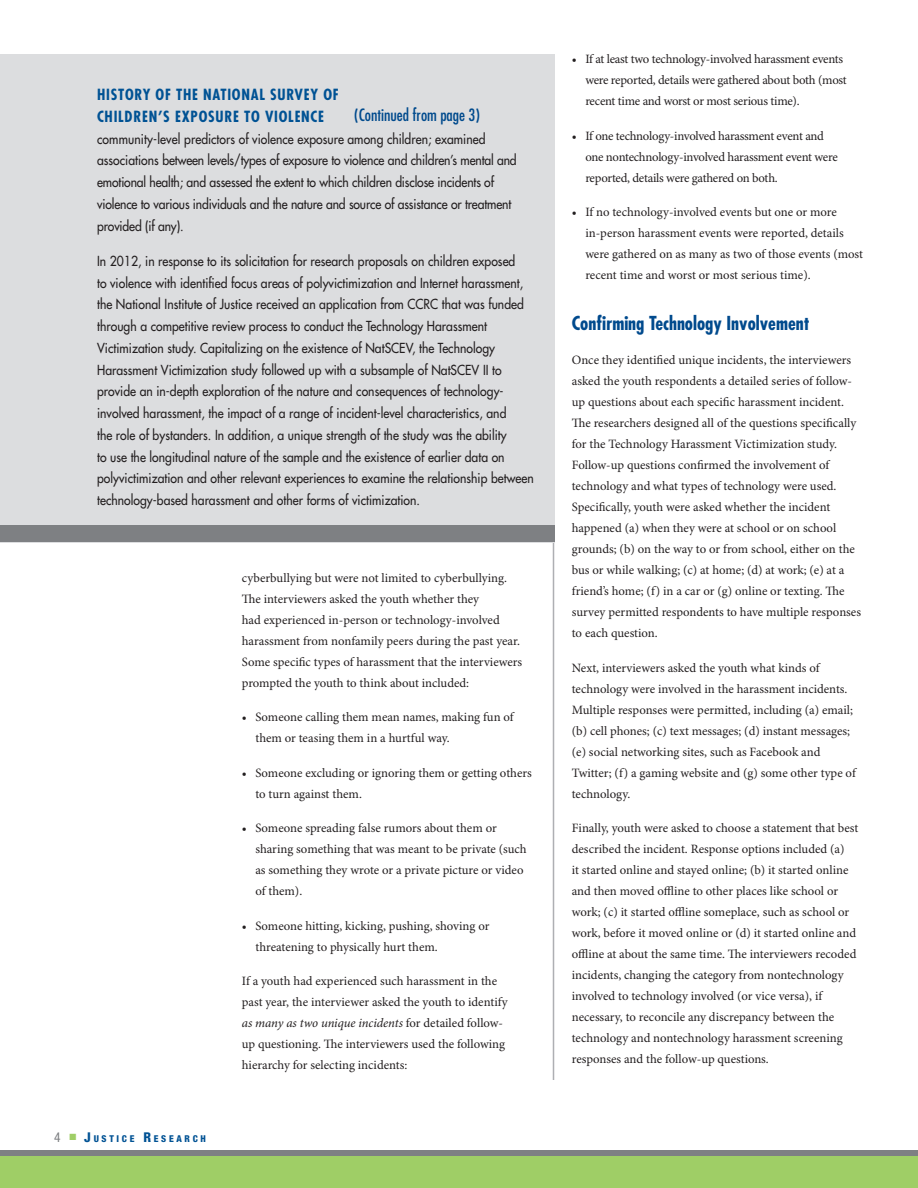
<style>
.page{position:relative;width:918px;height:1188px;background:#fff}
.page>*{position:absolute;margin:0;border:0;box-sizing:border-box;transform-origin:0 0}
.L2_head{font:700 condensed 18.75px "Futura Std";color:#004a8d}
.t1{font:condensed 16.5px "Futura Std";color:#004a8d}
.t2{font:700 condensed 15px/21.8px "Futura Std";letter-spacing:.05em;color:#005294}
.t3{font:500 13.5px/21.8px "Futura Std";letter-spacing:.005em;color:#231f20;scale:.9 1}
.body_text{font:12.75px/21px "Minion Pro";letter-spacing:-.005em;color:#231f20}
.body_text-2{font:12.75px/21px "Minion Pro";letter-spacing:-.025em;color:#231f20}
.t4{font:800 condensed 9.45px "Helvetica Neue LT Std";letter-spacing:.285em;color:#005294}
.s1{font-weight:400;font-size:13.5px;color:#7e8083}
.s2{font-size:13.5px}
.s3{font-style:italic}
</style>
<div class="page">
<div style="left:0;top:1155px;width:918px;height:33px;background:#9fce66"></div>
<div style="left:0;top:1150px;width:918px;height:6px;background:#7e8083"></div>
<hr style="left:553px;top:54px;width:1px;height:1026px;background:#aeafb3">
<div style="left:0;top:54px;width:554px;height:488px;background:#dcdddf"></div>
<div style="left:0;top:525px;width:554px;height:17px;background:#7e8083"></div>
<p class="t2" style="left:97px;top:84px;width:243px">HISTORY OF THE NATIONAL SURVEY OF<br>CHILDREN’S EXPOSURE TO VIOLENCE</p>
<p class="t1" style="left:354px;top:105px;width:127px">(Continued from page 3)</p>
<p class="t3" style="left:97px;top:128px;width:468px">community-level predictors of violence exposure among children; examined associations between levels/types of exposure to violence and children’s mental and emotional health; and assessed the extent to which children disclose incidents of violence to various individuals and the nature and source of assistance or treatment provided (if any).</p>
<p class="t3" style="left:97px;top:250px;width:487px">In 2012, in response to its solicitation for research proposals on children exposed<br>to violence with identified focus areas of polyvictimization and Internet harassment, the National Institute of Justice received an application from CCRC that was funded through a competitive review process to conduct the Technology Harassment Victimization study. Capitalizing on the existence of NatSCEV, the Technology Harassment Victimization study followed up with a subsample of NatSCEV II to provide an in-depth exploration of the nature and consequences of technology&shy;involved harassment, the impact of a range of incident-level characteristics, and<br>the role of bystanders. In addition, a unique strength of the study was the ability<br>to use the longitudinal nature of the sample and the existence of earlier data on polyvictimization and other relevant experiences to examine the relationship between technology-based harassment and other forms of victimization.</p>
<p class="t4" style="left:54px;top:1133px;width:153px"><span class="s1">4</span> <sup>■</sup> <span class="s2">J</span>USTICE <span class="s2">R</span>ESEARCH</p>
<p class="body_text" style="left:242px;top:568px;width:282px">cyberbullying but were not limited to cyberbullying.<br>The interviewers asked the youth whether they<br>had experienced in-person or technology-involved harassment from nonfamily peers during the past year.<br>Some specific types of harassment that the interviewers prompted the youth to think about included:</p>
<p class="body_text" style="left:255px;top:707px;width:260px;text-indent:-14px">• Someone calling them mean names, making fun of them or teasing them in a hurtful way.</p>
<p class="body_text" style="left:255px;top:763px;width:278px;text-indent:-14px">• Someone excluding or ignoring them or getting others to turn against them.</p>
<p class="body_text" style="left:255px;top:818px;width:273px;text-indent:-14px">• Someone spreading false rumors about them or sharing something that was meant to be private (such as something they wrote or a private picture or video of them).</p>
<p class="body_text" style="left:255px;top:916px;width:236px;text-indent:-14px">• Someone hitting, kicking, pushing, shoving or threatening to physically hurt them.</p>
<p class="body_text" style="left:242px;top:971px;width:267px">If a youth had experienced such harassment in the past year, the interviewer asked the youth to identify <span class="s3">as many as two unique incidents</span> for detailed follow&shy;up questioning. The interviewers used the following hierarchy for selecting incidents:</p>
<p class="body_text-2" style="left:585px;top:49px;width:263px;text-indent:-14px">• If at least two technology-involved harassment events were reported, details were gathered about both (most recent time and worst or most serious time).</p>
<p class="body_text-2" style="left:585px;top:126px;width:254px;text-indent:-14px">• If one technology-involved harassment event and one nontechnology-involved harassment event were reported, details were gathered on both.</p>
<p class="body_text" style="left:585px;top:202px;width:279px;text-indent:-14px">• If no technology-involved events but one or more in-person harassment events were reported, details were gathered on as many as two of those events (most recent time and worst or most serious time).</p>
<p class="L2_head" style="left:572px;top:311px;width:239px">Confirming Technology Involvement</p>
<p class="body_text" style="left:572px;top:350px;width:291px">Once they identified unique incidents, the interviewers asked the youth respondents a detailed series of follow&shy;up questions about each specific harassment incident.<br>The researchers designed all of the questions specifically for the Technology Harassment Victimization study.<br>Follow-up questions confirmed the involvement of technology and what types of technology were used.<br>Specifically, youth were asked whether the incident happened (a) when they were at school or on school grounds; (b) on the way to or from school, either on the bus or while walking; (c) at home; (d) at work; (e) at a friend’s home; (f) in a car or (g) online or texting. The survey permitted respondents to have multiple responses to each question.</p>
<p class="body_text" style="left:572px;top:657px;width:285px">Next, interviewers asked the youth what kinds of technology were involved in the harassment incidents.<br>Multiple responses were permitted, including (a) email; (b) cell phones; (c) text messages; (d) instant messages; (e) social networking sites, such as Facebook and Twitter; (f) a gaming website and (g) some other type of technology.</p>
<p class="body_text" style="left:572px;top:818px;width:288px">Finally, youth were asked to choose a statement that best described the incident. Response options included (a)<br>it started online and stayed online; (b) it started online and then moved offline to other places like school or work; (c) it started offline someplace, such as school or work, before it moved online or (d) it started online and offline at about the same time. The interviewers recoded incidents, changing the category from nontechnology involved to technology involved (or vice versa), if necessary, to reconcile any discrepancy between the technology and nontechnology harassment screening responses and the follow-up questions.</p>
</div>
